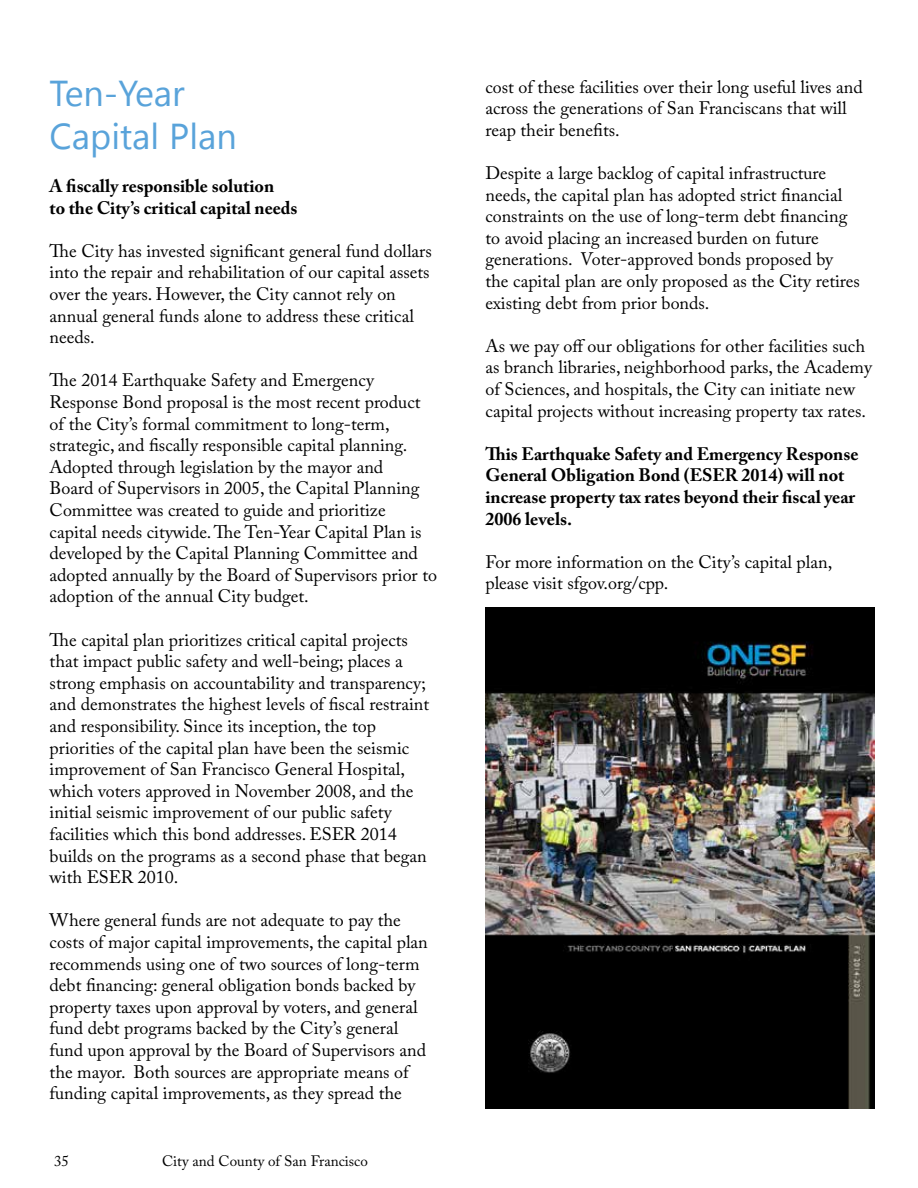
<style>
.page{position:relative;width:918px;height:1188px;background:#fff}
.page>*{position:absolute;margin:0;border:0;box-sizing:border-box;transform-origin:0 0}
.t1{font:36px/43.2px "Khmer UI";color:#59a3da}
.t2{font:18px/21.6px "Adobe Caslon Pro";color:#000}
.t3{font:700 18px/21.6px "Adobe Caslon Pro";color:#000}
.t4{font:15px "Adobe Caslon Pro";color:#000}
</style>
<div class="page">
<img style="left:485px;top:607px;width:389px;height:502px">
<h1 class="t1" style="left:50px;top:72px;width:189px">Ten-Year<br>Capital Plan</h1>
<p class="t3" style="left:50px;top:175px;width:249px">A fiscally responsible solution<br>to the City’s critical capital needs</p>
<p class="t2" style="left:50px;top:240px;width:384px">The City has invested significant general fund dollars into the repair and rehabilitation of our capital assets over the years. However, the City cannot rely on annual general funds alone to address these critical needs.</p>
<p class="t2" style="left:50px;top:369px;width:389px">The 2014 Earthquake Safety and Emergency Response Bond proposal is the most recent product of the City’s formal commitment to long-term, strategic, and fiscally responsible capital planning.<br>Adopted through legislation by the mayor and<br>Board of Supervisors in 2005, the Capital Planning Committee was created to guide and prioritize capital needs citywide. The Ten-Year Capital Plan is developed by the Capital Planning Committee and adopted annually by the Board of Supervisors prior to adoption of the annual City budget.</p>
<p class="t2" style="left:50px;top:629px;width:381px">The capital plan prioritizes critical capital projects that impact public safety and well-being; places a strong emphasis on accountability and transparency; and demonstrates the highest levels of fiscal restraint and responsibility. Since its inception, the top priorities of the capital plan have been the seismic improvement of San Francisco General Hospital, which voters approved in November 2008, and the initial seismic improvement of our public safety facilities which this bond addresses. ESER 2014 builds on the programs as a second phase that began with ESER 2010.</p>
<p class="t2" style="left:50px;top:909px;width:380px">Where general funds are not adequate to pay the costs of major capital improvements, the capital plan recommends using one of two sources of long-term debt financing: general obligation bonds backed by property taxes upon approval by voters, and general fund debt programs backed by the City’s general fund upon approval by the Board of Supervisors and the mayor. Both sources are appropriate means of funding capital improvements, as they spread the</p>
<p class="t4" style="left:54px;top:1152px;width:16px">35</p>
<p class="t4" style="left:162px;top:1152px;width:207px">City and County of San Francisco</p>
<p class="t2" style="left:485px;top:76px;width:379px">cost of these facilities over their long useful lives and across the generations of San Franciscans that will reap their benefits.</p>
<p class="t2" style="left:485px;top:162px;width:376px">Despite a large backlog of capital infrastructure needs, the capital plan has adopted strict financial constraints on the use of long-term debt financing to avoid placing an increased burden on future generations. Voter-approved bonds proposed by the capital plan are only proposed as the City retires existing debt from prior bonds.</p>
<p class="t2" style="left:485px;top:335px;width:388px">As we pay off our obligations for other facilities such as branch libraries, neighborhood parks, the Academy of Sciences, and hospitals, the City can initiate new capital projects without increasing property tax rates.</p>
<p class="t3" style="left:485px;top:443px;width:375px">This Earthquake Safety and Emergency Response General Obligation Bond (ESER 2014) will not increase property tax rates beyond their fiscal year 2006 levels.</p>
<p class="t2" style="left:485px;top:551px;width:348px">For more information on the City’s capital plan, please visit sfgov.org/cpp.</p>
</div>
